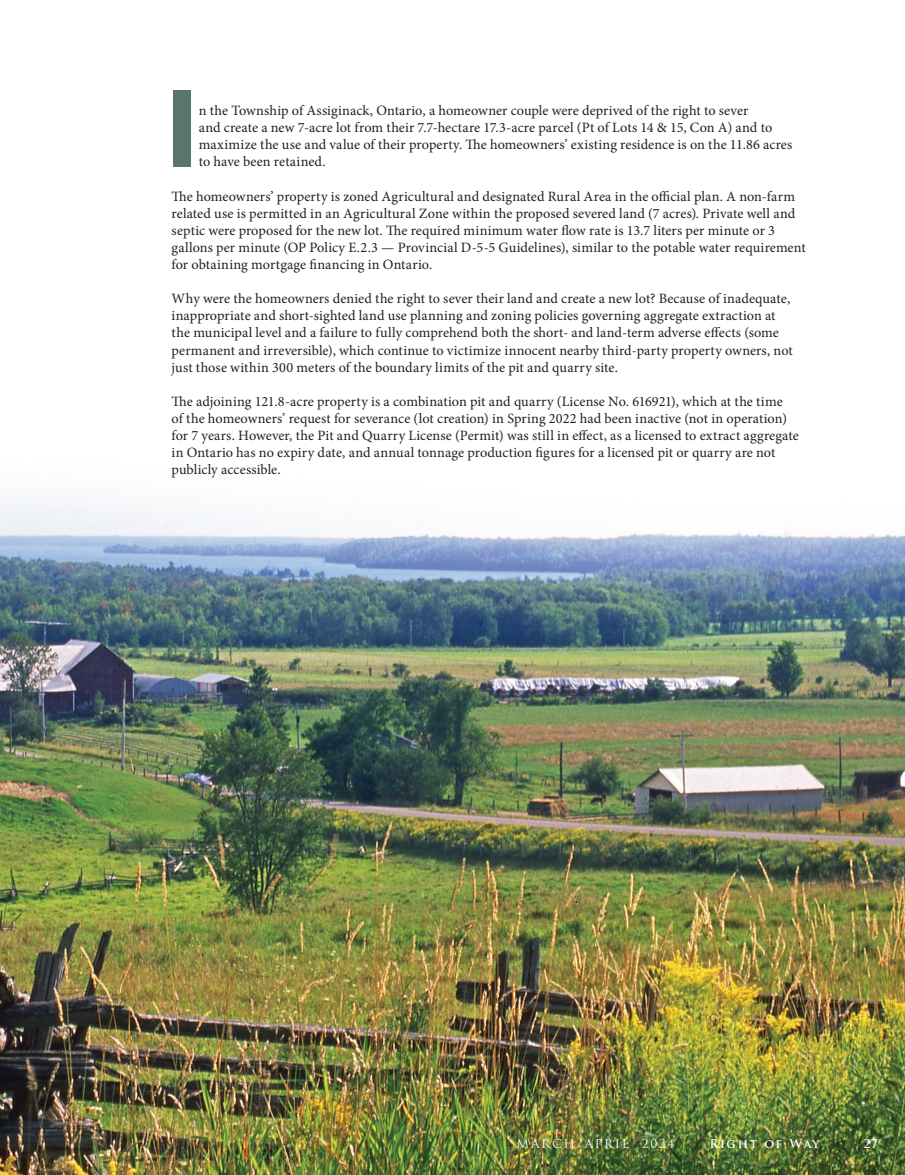
<style>
.page{position:relative;width:905px;height:1175px;background:#fff}
.page>*{position:absolute;margin:0;border:0;box-sizing:border-box;transform-origin:0 0}
.t1{font:700 114px "Myriad Pro";color:#5a756d}
.t2{font:14.25px/17.1px "Minion Pro";letter-spacing:.005em;color:#231f20}
.t3{font:12px "Trajan Pro";letter-spacing:.14em;color:#fff}
.t4{font:700 12px "Trajan Pro";letter-spacing:.12em;color:#fff}
</style>
<div class="page">
<img style="left:0;top:493px;width:904px;height:681px">
<p class="t1" style="left:166px;top:54px;width:34px">I</p>
<p class="t2" style="left:199px;top:102px;width:595px">n the Township of Assiginack, Ontario, a homeowner couple were deprived of the right to sever<br>and create a new 7-acre lot from their 7.7-hectare 17.3-acre parcel (Pt of Lots 14 &amp; 15, Con A) and to maximize the use and value of their property. The homeowners’ existing residence is on the 11.86 acres to have been retained.</p>
<p class="t2" style="left:172px;top:187px;width:635px">The homeowners’ property is zoned Agricultural and designated Rural Area in the official plan. A non-farm related use is permitted in an Agricultural Zone within the proposed severed land (7 acres). Private well and septic were proposed for the new lot. The required minimum water flow rate is 13.7 liters per minute or 3 gallons per minute (OP Policy E.2.3 — Provincial D-5-5 Guidelines), similar to the potable water requirement for obtaining mortgage financing in Ontario.</p>
<p class="t2" style="left:172px;top:290px;width:622px">Why were the homeowners denied the right to sever their land and create a new lot? Because of inadequate, inappropriate and short-sighted land use planning and zoning policies governing aggregate extraction at the municipal level and a failure to fully comprehend both the short- and land-term adverse effects (some permanent and irreversible), which continue to victimize innocent nearby third-party property owners, not just those within 300 meters of the boundary limits of the pit and quarry site.</p>
<p class="t2" style="left:172px;top:393px;width:628px">The adjoining 121.8-acre property is a combination pit and quarry (License No. 616921), which at the time<br>of the homeowners’ request for severance (lot creation) in Spring 2022 had been inactive (not in operation) for 7 years. However, the Pit and Quarry License (Permit) was still in effect, as a licensed to extract aggregate in Ontario has no expiry date, and annual tonnage production figures for a licensed pit or quarry are not publicly accessible.</p>
<p class="t3" style="left:516px;top:1136px;width:159px">MARCH/APRIL 2024</p>
<p class="t4" style="left:709px;top:1136px;width:112px">Right of Way</p>
<p class="t4" style="left:863px;top:1136px;width:16px">27</p>
</div>
